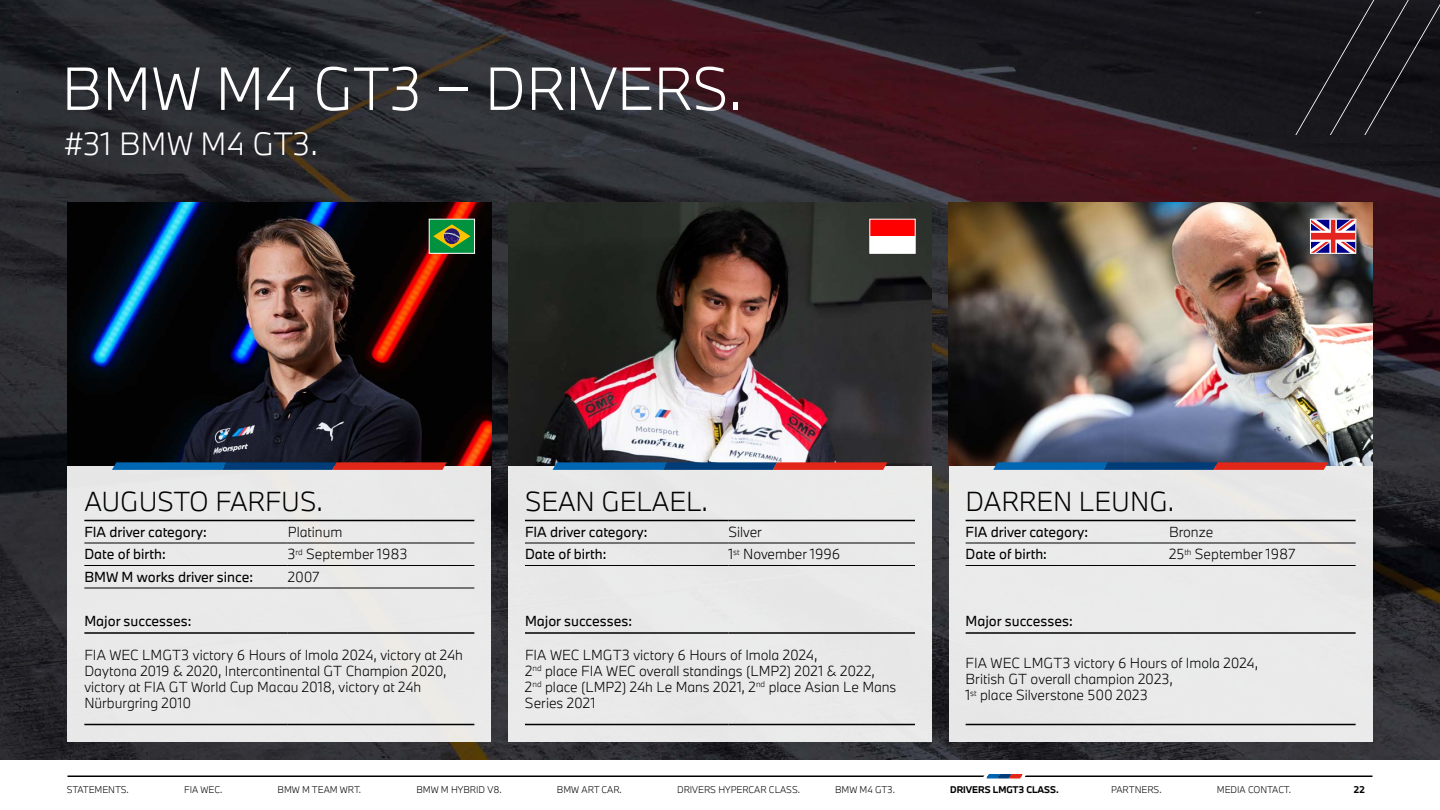
<style>
.page{position:relative;width:1440px;height:810px;background:#fff}
.page>*{position:absolute;margin:0;border:0;box-sizing:border-box;transform-origin:0 0}
.t1{font:300 56.25px "BMW Type Next";color:#fff}
.t2{font:300 29.85px "BMW Type Next";color:#fff}
.t3{font:300 25.5px "BMW Type Next";color:#000}
.t4{font:300 13.5px/16.2px "BMW Type Next";letter-spacing:-.005em;color:#000}
.t5{font:13.5px "BMW Type Next Pro";color:#000}
.t6{font:300 9px "BMW Type Next";color:#000}
.t7{font:700 9px "BMW Type Next";color:#000}
.t8{font:700 9px "BMW Type Next Pro";color:#000}
</style>
<div class="page">
<img style="left:0;top:0;width:1440px;height:759px">
<img style="left:949px;top:202px;width:423px;height:264px">
<img style="left:68px;top:202px;width:423px;height:264px">
<div style="left:1294px;top:0;width:146px;height:136px;background:#16151a"></div>
<div style="left:68px;top:466px;width:423px;height:276px;background:#eae9ea"></div>
<hr style="left:84px;top:520px;width:204px;height:1px;background:#000">
<hr style="left:288px;top:520px;width:186px;height:1px;background:#000">
<hr style="left:84px;top:724px;width:204px;height:1px;background:#000">
<hr style="left:288px;top:724px;width:186px;height:1px;background:#000">
<hr style="left:84px;top:543px;width:204px;height:1px;background:#000">
<hr style="left:288px;top:543px;width:186px;height:1px;background:#000">
<hr style="left:84px;top:565px;width:204px;height:1px;background:#000">
<hr style="left:288px;top:565px;width:186px;height:1px;background:#000">
<hr style="left:84px;top:588px;width:204px;height:1px;background:#000">
<hr style="left:288px;top:588px;width:186px;height:1px;background:#000">
<hr style="left:84px;top:632px;width:204px;height:2px;background:#000">
<hr style="left:288px;top:632px;width:186px;height:2px;background:#000">
<svg style="left:429px;top:219px;width:46px;height:35px;background:#43964c"></svg>
<svg style="left:112px;top:462px;width:335px;height:8px;background:#4b4469"></svg>
<div style="left:949px;top:466px;width:423px;height:276px;background:#eaeaeb"></div>
<hr style="left:966px;top:520px;width:203px;height:1px;background:#000">
<hr style="left:1169px;top:520px;width:187px;height:1px;background:#000">
<hr style="left:966px;top:724px;width:203px;height:1px;background:#000">
<hr style="left:1169px;top:724px;width:187px;height:1px;background:#000">
<hr style="left:966px;top:543px;width:203px;height:1px;background:#000">
<hr style="left:1169px;top:543px;width:187px;height:1px;background:#000">
<hr style="left:966px;top:565px;width:203px;height:1px;background:#000">
<hr style="left:1169px;top:565px;width:187px;height:1px;background:#000">
<hr style="left:966px;top:632px;width:203px;height:2px;background:#000">
<hr style="left:1169px;top:632px;width:187px;height:2px;background:#000">
<svg style="left:1310px;top:219px;width:46px;height:35px"></svg>
<svg style="left:993px;top:462px;width:335px;height:8px;background:#4e466c"></svg>
<img style="left:508px;top:202px;width:424px;height:264px">
<div style="left:508px;top:466px;width:424px;height:276px;background:#e9e9e9"></div>
<hr style="left:525px;top:520px;width:203px;height:1px;background:#000">
<hr style="left:728px;top:520px;width:187px;height:1px;background:#000">
<hr style="left:525px;top:724px;width:203px;height:1px;background:#000">
<hr style="left:728px;top:724px;width:187px;height:1px;background:#000">
<hr style="left:525px;top:543px;width:203px;height:1px;background:#000">
<hr style="left:728px;top:543px;width:187px;height:1px;background:#000">
<hr style="left:525px;top:565px;width:203px;height:1px;background:#000">
<hr style="left:728px;top:565px;width:187px;height:1px;background:#000">
<hr style="left:525px;top:632px;width:203px;height:2px;background:#000">
<hr style="left:728px;top:632px;width:187px;height:2px;background:#000">
<svg style="left:869px;top:219px;width:47px;height:35px"></svg>
<svg style="left:553px;top:462px;width:334px;height:8px;background:#4f486d"></svg>
<hr style="left:68px;top:776px;width:1304px;height:1px;background:#000">
<svg style="left:982px;top:774px;width:45px;height:4px"></svg>
<h1 class="t1" style="left:62px;top:50px;width:683px">BMW M4 GT3 – DRIVERS.</h1>
<h2 class="t2" style="left:64px;top:123px;width:255px">#31 BMW M4 GT3.</h2>
<h3 class="t3" style="left:84px;top:484px;width:240px">AUGUSTO FARFUS.</h3>
<p class="t5" style="left:84px;top:523px;width:124px">FIA driver category:</p>
<p class="t4" style="left:288px;top:524px;width:56px">Platinum</p>
<p class="t5" style="left:84px;top:545px;width:83px">Date of birth:</p>
<p class="t4" style="left:288px;top:546px;width:121px">3<sup>rd</sup> September 1983</p>
<p class="t5" style="left:84px;top:568px;width:170px">BMW M works driver since:</p>
<p class="t4" style="left:288px;top:568px;width:33px">2007</p>
<p class="t5" style="left:84px;top:612px;width:109px">Major successes:</p>
<p class="t4" style="left:84px;top:646px;width:380px">FIA WEC LMGT3 victory 6 Hours of Imola 2024, victory at 24h Daytona 2019 &amp; 2020, Intercontinental GT Champion 2020, victory at FIA GT World Cup Macau 2018, victory at 24h Nürburgring 2010</p>
<h3 class="t3" style="left:525px;top:484px;width:185px">SEAN GELAEL.</h3>
<p class="t5" style="left:525px;top:523px;width:124px">FIA driver category:</p>
<p class="t4" style="left:728px;top:524px;width:35px">Silver</p>
<p class="t5" style="left:525px;top:545px;width:83px">Date of birth:</p>
<p class="t4" style="left:728px;top:546px;width:113px">1<sup>st</sup> November 1996</p>
<p class="t5" style="left:525px;top:612px;width:109px">Major successes:</p>
<p class="t4" style="left:525px;top:646px;width:373px">FIA WEC LMGT3 victory 6 Hours of Imola 2024,<br>2<sup>nd</sup> place FIA WEC overall standings (LMP2) 2021 &amp; 2022,<br>2<sup>nd</sup> place (LMP2) 24h Le Mans 2021, 2<sup>nd</sup> place Asian Le Mans Series 2021</p>
<h3 class="t3" style="left:966px;top:484px;width:210px">DARREN LEUNG.</h3>
<p class="t5" style="left:966px;top:523px;width:124px">FIA driver category:</p>
<p class="t4" style="left:1169px;top:524px;width:46px">Bronze</p>
<p class="t5" style="left:966px;top:545px;width:83px">Date of birth:</p>
<p class="t4" style="left:1169px;top:546px;width:128px">25<sup>th</sup> September 1987</p>
<p class="t5" style="left:966px;top:612px;width:109px">Major successes:</p>
<p class="t4" style="left:966px;top:654px;width:294px">FIA WEC LMGT3 victory 6 Hours of Imola 2024,<br>British GT overall champion 2023,<br>1<sup>st</sup> place Silverstone 500 2023</p>
<p class="t6" style="left:67px;top:784px;width:64px">STATEMENTS.</p>
<p class="t6" style="left:184px;top:784px;width:40px">FIA WEC.</p>
<p class="t6" style="left:278px;top:784px;width:85px">BMW M TEAM WRT.</p>
<p class="t6" style="left:416px;top:784px;width:87px">BMW M HYBRID V8.</p>
<p class="t6" style="left:557px;top:784px;width:66px">BMW ART CAR.</p>
<p class="t6" style="left:677px;top:784px;width:125px">DRIVERS HYPERCAR CLASS.</p>
<p class="t6" style="left:835px;top:784px;width:61px">BMW M4 GT3.</p>
<p class="t7" style="left:950px;top:784px;width:110px">DRIVERS LMGT3 CLASS.</p>
<p class="t6" style="left:1111px;top:784px;width:52px">PARTNERS.</p>
<p class="t6" style="left:1217px;top:784px;width:76px">MEDIA CONTACT.</p>
<p class="t8" style="left:1354px;top:783px;width:12px">22</p>
</div>
